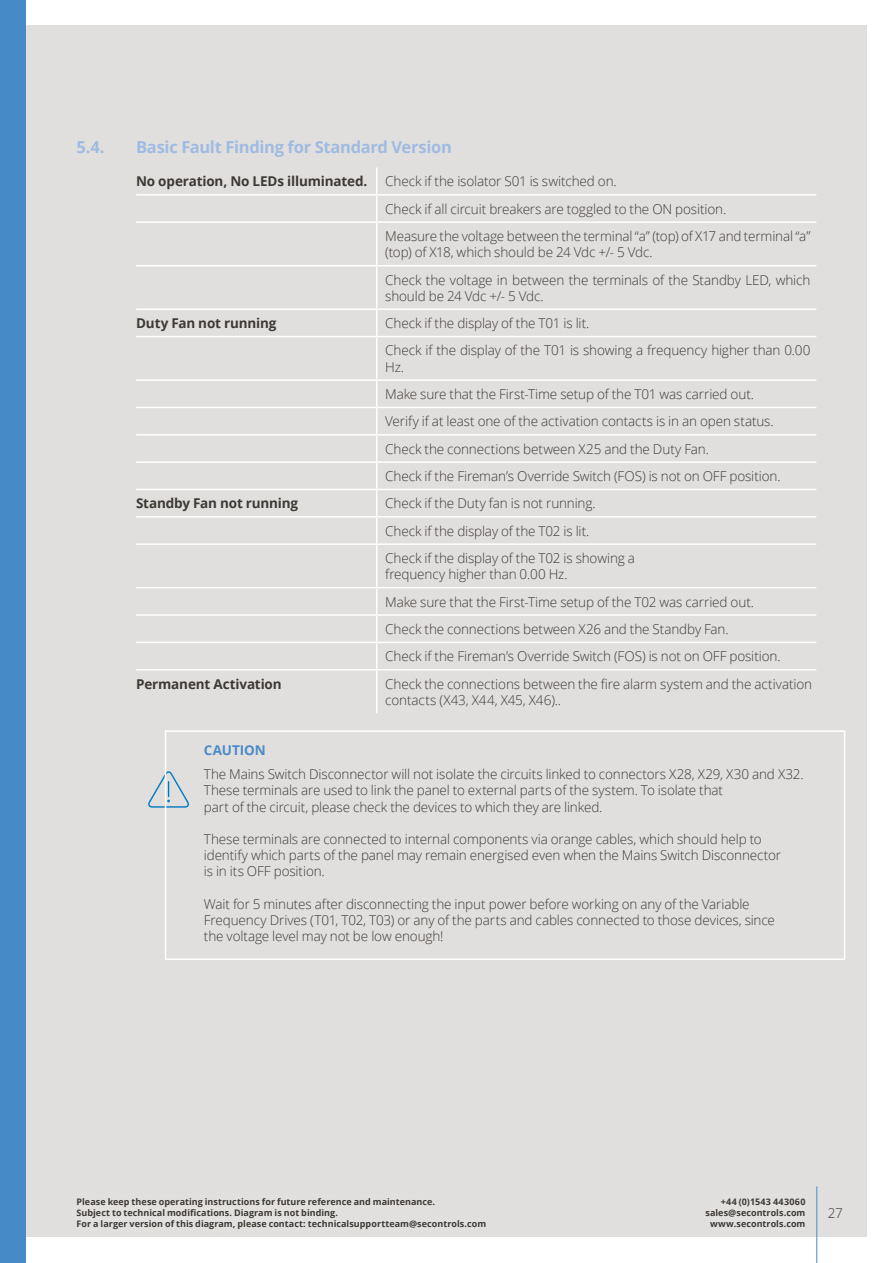
<style>
.page{position:relative;width:893px;height:1263px;background:#fff}
.page>*{position:absolute;margin:0;border:0;box-sizing:border-box;transform-origin:0 0}
.Main{font:700 16.5px "Open Sans";letter-spacing:-.02em;color:#a0bbe1}
.Main-2{font:300 13.5px/16.2px "Open Sans";letter-spacing:-.01em;color:#3d3934}
.Main-3{font:700 13.5px "Open Sans";letter-spacing:-.01em;color:#3d3934}
.Main-4{font:700 13.5px "Open Sans";letter-spacing:-.005em;color:#498bc9}
.t1{font:700 9px/10.8px "Open Sans";letter-spacing:.005em;color:#3d3934;text-align:right}
</style>
<div class="page">
<div style="left:26px;top:26px;width:841px;height:1211px;background:#e1dfde"></div>
<div style="left:692px;top:1184px;width:128px;height:58px;background:#fff;opacity:.35"></div>
<hr style="left:816px;top:1186px;width:1px;height:77px;background:#478ac8">
<div style="left:0;top:0;width:26px;height:1263px;background:#478ac8"></div>
<div style="left:62px;top:1184px;width:438px;height:60px;background:#fff;opacity:.35"></div>
<hr style="left:136px;top:194px;width:241px;height:2px;background:#fff">
<hr style="left:377px;top:194px;width:439px;height:2px;background:#fff">
<svg style="left:376px;top:167px;width:1px;height:54px"></svg>
<hr style="left:136px;top:221px;width:241px;height:2px;background:#fff">
<hr style="left:377px;top:221px;width:439px;height:2px;background:#fff">
<hr style="left:376px;top:223px;width:1px;height:42px;background:#fff">
<hr style="left:136px;top:265px;width:241px;height:1px;background:#fff">
<hr style="left:377px;top:265px;width:439px;height:1px;background:#fff">
<hr style="left:376px;top:266px;width:1px;height:42px;background:#fff">
<hr style="left:136px;top:308px;width:241px;height:2px;background:#fff">
<hr style="left:377px;top:308px;width:439px;height:2px;background:#fff">
<svg style="left:376px;top:310px;width:1px;height:26px"></svg>
<hr style="left:136px;top:336px;width:241px;height:1px;background:#fff">
<hr style="left:377px;top:336px;width:439px;height:1px;background:#fff">
<hr style="left:376px;top:337px;width:1px;height:42px;background:#fff">
<hr style="left:136px;top:379px;width:241px;height:2px;background:#fff">
<hr style="left:377px;top:379px;width:439px;height:2px;background:#fff">
<hr style="left:136px;top:407px;width:241px;height:1px;background:#fff">
<hr style="left:377px;top:407px;width:439px;height:1px;background:#fff">
<hr style="left:136px;top:434px;width:241px;height:1px;background:#fff">
<hr style="left:377px;top:434px;width:439px;height:1px;background:#fff">
<hr style="left:136px;top:461px;width:241px;height:2px;background:#fff">
<hr style="left:377px;top:461px;width:439px;height:2px;background:#fff">
<hr style="left:136px;top:489px;width:241px;height:1px;background:#fff">
<hr style="left:377px;top:489px;width:439px;height:1px;background:#fff">
<hr style="left:136px;top:516px;width:241px;height:2px;background:#fff">
<hr style="left:377px;top:516px;width:439px;height:2px;background:#fff">
<svg style="left:376px;top:381px;width:1px;height:162px"></svg>
<hr style="left:136px;top:543px;width:241px;height:2px;background:#fff">
<hr style="left:377px;top:543px;width:439px;height:2px;background:#fff">
<hr style="left:376px;top:545px;width:1px;height:42px;background:#fff">
<hr style="left:136px;top:587px;width:241px;height:1px;background:#fff">
<hr style="left:377px;top:587px;width:439px;height:1px;background:#fff">
<hr style="left:136px;top:614px;width:241px;height:2px;background:#fff">
<hr style="left:377px;top:614px;width:439px;height:2px;background:#fff">
<hr style="left:136px;top:642px;width:241px;height:1px;background:#fff">
<hr style="left:377px;top:642px;width:439px;height:1px;background:#fff">
<svg style="left:376px;top:588px;width:1px;height:81px"></svg>
<hr style="left:136px;top:669px;width:241px;height:1px;background:#fff">
<hr style="left:377px;top:669px;width:439px;height:1px;background:#fff">
<hr style="left:376px;top:670px;width:1px;height:43px;background:#fff">
<svg style="left:148px;top:771px;width:41px;height:37px"></svg>
<div style="left:165px;top:730px;width:680px;height:230px;border:2px solid #fff"></div>
<p class="Main" style="left:77px;top:135px;width:30px">5.4.</p>
<p class="Main" style="left:136px;top:135px;width:317px">Basic Fault Finding for Standard Version</p>
<p class="Main-3" style="left:136px;top:172px;width:233px">No operation, No LEDs illuminated.</p>
<p class="Main-2" style="left:385px;top:173px;width:233px">Check if the isolator S01 is switched on.</p>
<p class="Main-2" style="left:385px;top:200px;width:343px">Check if all circuit breakers are toggled to the ON position.</p>
<p class="Main-2" style="left:385px;top:228px;width:427px">Measure the voltage between the terminal “a” (top) of X17 and terminal “a” (top) of X18, which should be 24 Vdc +/- 5 Vdc.</p>
<p class="Main-2" style="left:385px;top:271px;width:427px">Check the voltage in between the terminals of the Standby LED, which should be 24 Vdc +/- 5 Vdc.</p>
<p class="Main-3" style="left:136px;top:314px;width:142px">Duty Fan not running</p>
<p class="Main-2" style="left:385px;top:315px;width:206px">Check if the display of the T01 is lit.</p>
<p class="Main-2" style="left:385px;top:342px;width:427px">Check if the display of the T01 is showing a frequency higher than 0.00<br>Hz.</p>
<p class="Main-2" style="left:385px;top:386px;width:370px">Make sure that the First-Time setup of the T01 was carried out.</p>
<p class="Main-2" style="left:385px;top:413px;width:390px">Verify if at least one of the activation contacts is in an open status.</p>
<p class="Main-2" style="left:385px;top:440px;width:325px">Check the connections between X25 and the Duty Fan.</p>
<p class="Main-2" style="left:385px;top:468px;width:397px">Check if the Fireman’s Override Switch (FOS) is not on OFF position.</p>
<p class="Main-3" style="left:136px;top:494px;width:164px">Standby Fan not running</p>
<p class="Main-2" style="left:385px;top:495px;width:212px">Check if the Duty fan is not running.</p>
<p class="Main-2" style="left:385px;top:522px;width:206px">Check if the display of the T02 is lit.</p>
<p class="Main-2" style="left:385px;top:550px;width:251px">Check if the display of the T02 is showing a frequency higher than 0.00 Hz.</p>
<p class="Main-2" style="left:385px;top:593px;width:370px">Make sure that the First-Time setup of the T02 was carried out.</p>
<p class="Main-2" style="left:385px;top:620px;width:345px">Check the connections between X26 and the Standby Fan.</p>
<p class="Main-2" style="left:385px;top:648px;width:397px">Check if the Fireman’s Override Switch (FOS) is not on OFF position.</p>
<p class="Main-3" style="left:136px;top:674px;width:147px">Permanent Activation</p>
<p class="Main-2" style="left:385px;top:675px;width:428px">Check the connections between the fire alarm system and the activation contacts (X43, X44, X45, X46)..</p>
<p class="Main-4" style="left:204px;top:740px;width:63px">CAUTION</p>
<p class="Main-2" style="left:204px;top:766px;width:601px">The Mains Switch Disconnector will not isolate the circuits linked to connectors X28, X29, X30 and X32.</p>
<p class="Main-2" style="left:204px;top:782px;width:521px">These terminals are used to link the panel to external parts of the system. To isolate that part of the circuit, please check the devices to which they are linked.</p>
<p class="Main-2" style="left:204px;top:831px;width:559px">These terminals are connected to internal components via orange cables, which should help to</p>
<p class="Main-2" style="left:204px;top:847px;width:579px">identify which parts of the panel may remain energised even when the Mains Switch Disconnector</p>
<p class="Main-2" style="left:204px;top:863px;width:122px">is in its OFF position.</p>
<p class="Main-2" style="left:204px;top:895px;width:547px">Wait for 5 minutes after disconnecting the input power before working on any of the Variable</p>
<p class="Main-2" style="left:204px;top:912px;width:573px">Frequency Drives (T01, T02, T03) or any of the parts and cables connected to those devices, since</p>
<p class="Main-2" style="left:204px;top:928px;width:241px">the voltage level may not be low enough!</p>
<p class="t1" style="left:77px;top:1196px;width:411px;text-align:left">Please keep these operating instructions for future reference and maintenance.<br>Subject to technical modifications. Diagram is not binding.<br>For a larger version of this diagram, please contact: technicalsupportteam@secontrols.com</p>
<p class="Main-2" style="left:828px;top:1204px;width:16px">27</p>
<p class="t1" style="left:705px;top:1196px;width:102px">+44 (0)1543 443060 sales@secontrols.com www.secontrols.com</p>
</div>
